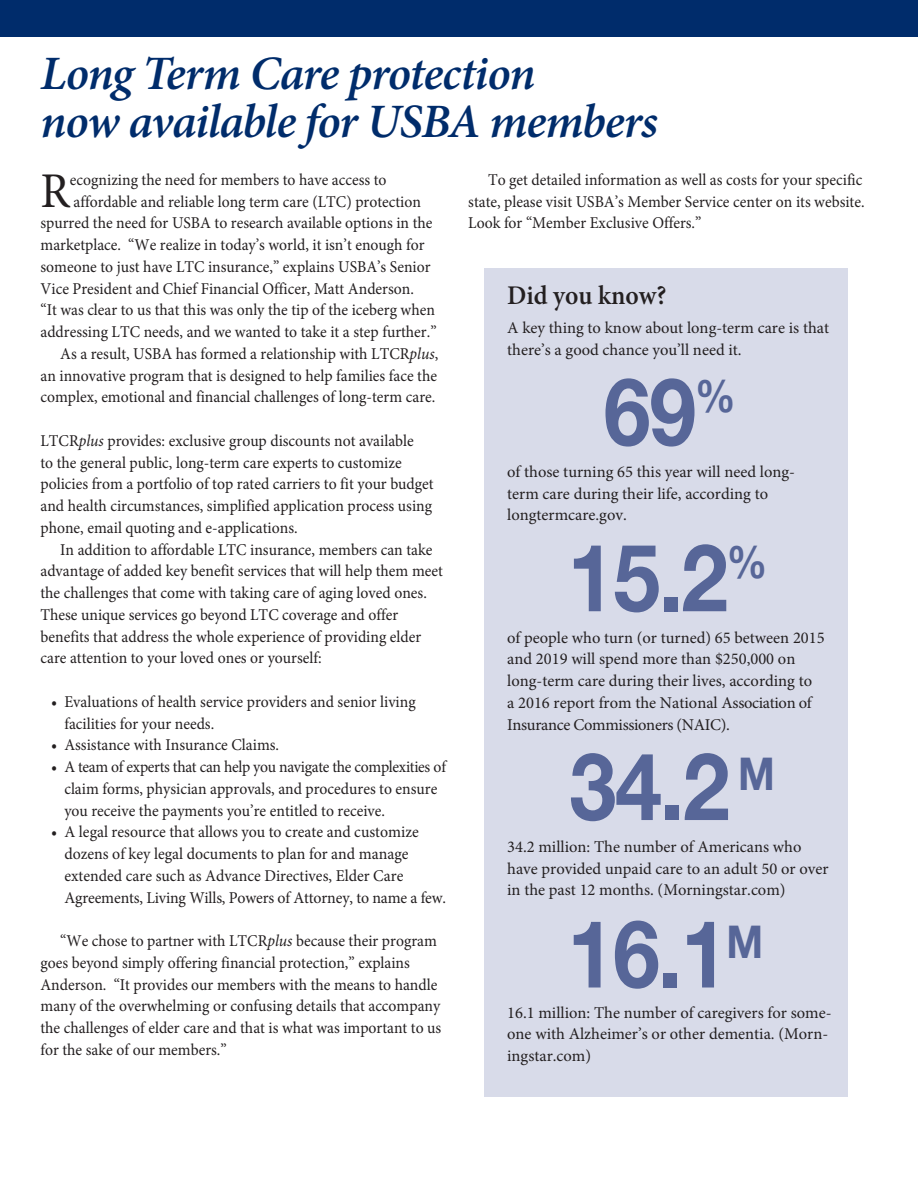
<style>
.page{position:relative;width:918px;height:1188px;background:#fff}
.page>*{position:absolute;margin:0;border:0;box-sizing:border-box;transform-origin:0 0}
.Body_copy{font:700 93.75px "Helvetica Neue";letter-spacing:-.015em;color:#576698;scale:.9 1}
.t1{font:49.95px "Minion Pro";color:#231f20;scale:.95 1}
.Heads{font:italic 600 48px "Minion Pro";letter-spacing:-.025em;color:#002c6b}
.t2{font:600 27px "Minion Pro";color:#231f20;scale:.95 1}
.t3{font:16.5px/21.8px "Minion Pro";color:#231f20;scale:.95 1}
.t4{font:16.5px/21.8px "Minion Pro";color:#231f20}
.s1{font-style:italic}
</style>
<div class="page">
<div style="left:484px;top:268px;width:364px;height:828px;background:#d8dbe9"></div>
<div style="left:0;top:0;width:918px;height:37px;background:#002c6b"></div>
<p class="Heads" style="left:40px;top:40px;width:497px">Long Term Care protection</p>
<p class="Heads" style="left:40px;top:88px;width:619px">now available for USBA members</p>
<p class="t1" style="left:40px;top:157px;width:33px">R</p>
<p class="t3" style="left:70px;top:169px;width:335px">ecognizing the need for members to have access to</p>
<p class="t3" style="left:74px;top:190px;width:367px">affordable and reliable long term care (LTC) protection</p>
<p class="t3" style="left:40px;top:212px;width:414px">spurred the need for USBA to research available options in the</p>
<p class="t3" style="left:40px;top:234px;width:406px">marketplace. “We realize in today’s world, it isn’t enough for</p>
<p class="t3" style="left:40px;top:256px;width:412px">someone to just have LTC insurance,” explains USBA’s Senior</p>
<p class="t3" style="left:40px;top:277px;width:395px">Vice President and Chief Financial Officer, Matt Anderson.</p>
<p class="t3" style="left:40px;top:299px;width:417px">“It was clear to us that this was only the tip of the iceberg when</p>
<p class="t3" style="left:40px;top:321px;width:419px">addressing LTC needs, and we wanted to take it a step further.”</p>
<p class="t3" style="left:40px;top:343px;width:420px;text-align:justify;text-indent:20px">As a result, USBA has formed a relationship with LTCR<span class="s1">plus</span>, an innovative program that is designed to help families face the complex, emotional and financial challenges of long-term care.</p>
<p class="t3" style="left:40px;top:430px;width:415px">LTCR<span class="s1">plus</span> provides: exclusive group discounts not available<br>to the general public, long-term care experts to customize policies from a portfolio of top rated carriers to fit your budget and health circumstances, simplified application process using phone, email quoting and e-applications.</p>
<p class="t3" style="left:40px;top:538px;width:425px;text-indent:20px">In addition to affordable LTC insurance, members can take advantage of added key benefit services that will help them meet the challenges that come with taking care of aging loved ones.<br>These unique services go beyond LTC coverage and offer benefits that address the whole experience of providing elder care attention to your loved ones or yourself:</p>
<p class="t3" style="left:64px;top:691px;width:371px;text-indent:-13px">• Evaluations of health service providers and senior living facilities for your needs.</p>
<p class="t3" style="left:51px;top:734px;width:242px">• Assistance with Insurance Claims.</p>
<p class="t3" style="left:64px;top:756px;width:403px;text-indent:-13px">• A team of experts that can help you navigate the complexities of claim forms, physician approvals, and procedures to ensure you receive the payments you’re entitled to receive.</p>
<p class="t3" style="left:64px;top:821px;width:403px;text-indent:-13px">• A legal resource that allows you to create and customize dozens of key legal documents to plan for and manage extended care such as Advance Directives, Elder Care Agreements, Living Wills, Powers of Attorney, to name a few.</p>
<p class="t3" style="left:40px;top:930px;width:423px;text-indent:20px">“We chose to partner with LTCR<span class="s1">plus</span> because their program goes beyond simply offering financial protection,” explains Anderson. “It provides our members with the means to handle many of the overwhelming or confusing details that accompany the challenges of elder care and that is what was important to us for the sake of our members.”</p>
<p class="t3" style="left:468px;top:169px;width:419px;text-indent:20px">To get detailed information as well as costs for your specific state, please visit USBA’s Member Service center on its website.<br>Look for “Member Exclusive Offers.”</p>
<p class="t2" style="left:507px;top:277px;width:169px">Did you know?</p>
<p class="t4" style="left:507px;top:317px;width:323px">A key thing to know about long-term care is that there’s a good chance you’ll need it.</p>
<p class="Body_copy" style="left:604px;top:338px;width:148px">69<sup>%</sup></p>
<p class="t4" style="left:507px;top:461px;width:289px">of those turning 65 this year will need long&shy;term care during their life, according to longtermcare.gov.</p>
<p class="Body_copy" style="left:568px;top:504px;width:223px">15.2<sup>%</sup></p>
<p class="t4" style="left:507px;top:627px;width:319px">of people who turn (or turned) 65 between 2015 and 2019 will spend more than $250,000 on long-term care during their lives, according to<br>a 2016 report from the National Association of Insurance Commissioners (NAIC).</p>
<p class="Body_copy" style="left:569px;top:713px;width:230px">34.2 <sup>M</sup></p>
<p class="t4" style="left:507px;top:836px;width:323px">34.2 million: The number of Americans who have provided unpaid care to an adult 50 or over in the past 12 months. (Morningstar.com)</p>
<p class="Body_copy" style="left:567px;top:881px;width:219px">16.1<sup>M</sup></p>
<p class="t4" style="left:507px;top:1002px;width:326px">16.1 million: The number of caregivers for some&shy;one with Alzheimer’s or other dementia. (Morn&shy;ingstar.com)</p>
</div>
